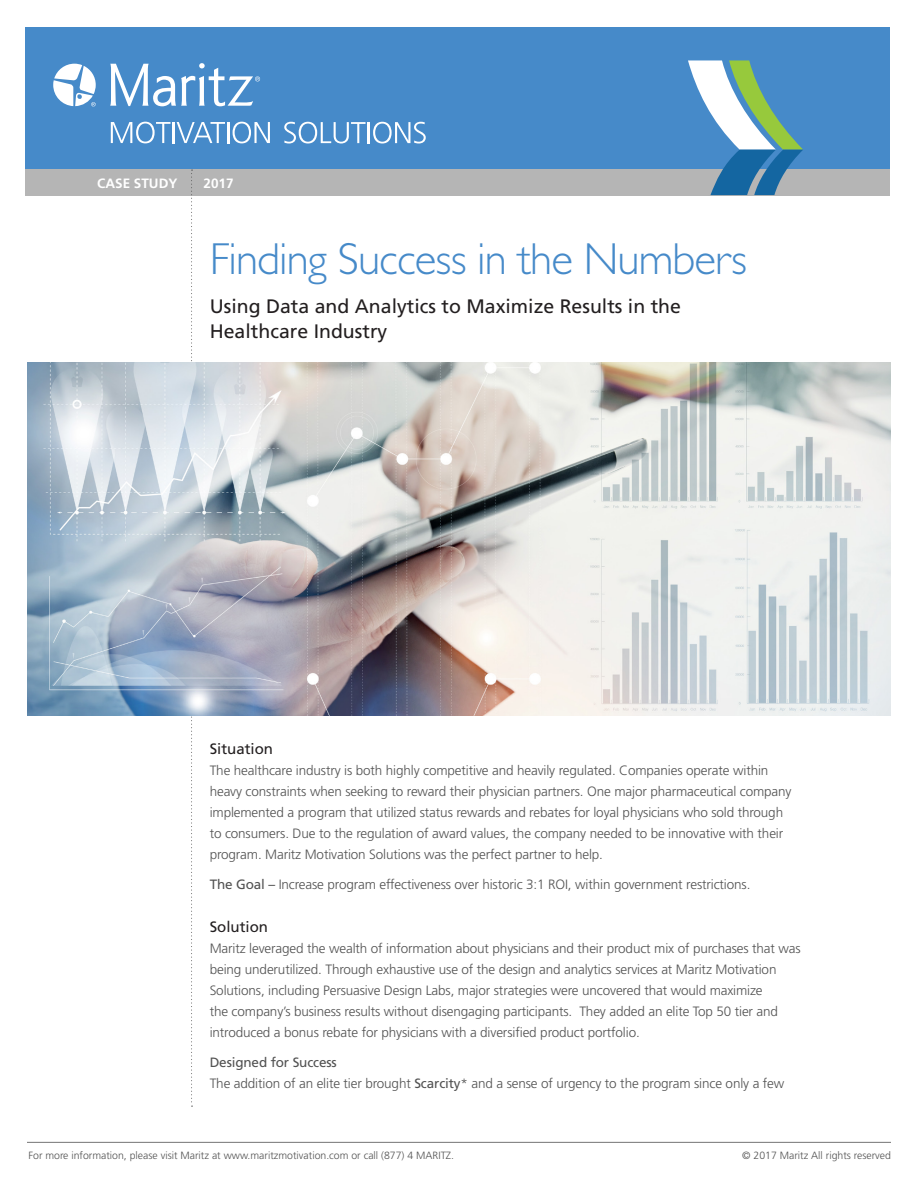
<style>
.page{position:relative;width:918px;height:1188px;background:#fff}
.page>*{position:absolute;margin:0;border:0;box-sizing:border-box;transform-origin:0 0}
.t1{font:300 45px "Gill Sans Std";letter-spacing:-.02em;color:#468ac9}
.Sub1{font:19.5px/25.5px "Frutiger LT Std";color:#231f20}
.Sub2{font:15px "Frutiger LT Std";color:#231f20}
.Body{font:300 13.5px/21px "Frutiger LT Std";letter-spacing:-.01em;color:#525252}
.Body-2{font:13.5px "Frutiger LT Std";letter-spacing:-.01em;color:#525252}
.t2{font:700 13.5px "Frutiger LT Std";color:#fff}
.t3{font:300 10.5px "Frutiger LT Std";color:#525252}
.s1{font-weight:400}
</style>
<div class="page">
<div style="left:26px;top:151px;width:864px;height:44px;background:#b5b5b5"></div>
<div style="left:26px;top:27px;width:864px;height:141px;background:#468ac9"></div>
<svg style="left:111px;top:122px;width:60px;height:21px"></svg>
<hr style="left:173px;top:122px;width:2px;height:21px;background:#fff">
<svg style="left:177px;top:122px;width:48px;height:21px"></svg>
<hr style="left:227px;top:122px;width:2px;height:21px;background:#fff">
<svg style="left:232px;top:122px;width:38px;height:21px"></svg>
<svg style="left:284px;top:122px;width:82px;height:21px"></svg>
<hr style="left:368px;top:122px;width:2px;height:21px;background:#fff">
<svg style="left:373px;top:122px;width:53px;height:21px"></svg>
<svg style="left:110px;top:63px;width:150px;height:43px"></svg>
<svg style="left:53px;top:64px;width:43px;height:43px"></svg>
<svg style="left:688px;top:60px;width:115px;height:135px"></svg>
<svg style="left:191px;top:170px;width:2px;height:937px"></svg>
<hr style="left:27px;top:1142px;width:864px;height:1px;background:#747474">
<img style="left:27px;top:363px;width:864px;height:353px">
<p class="t2" style="left:97px;top:175px;width:82px">CASE STUDY</p>
<p class="t2" style="left:204px;top:175px;width:32px">2017</p>
<p class="t1" style="left:210px;top:233px;width:539px">Finding Success in the Numbers</p>
<p class="Sub1" style="left:210px;top:293px;width:473px">Using Data and Analytics to Maximize Results in the<br>Healthcare Industry</p>
<p class="Sub2" style="left:210px;top:740px;width:65px">Situation</p>
<p class="Body" style="left:210px;top:760px;width:583px">The healthcare industry is both highly competitive and heavily regulated. Companies operate within heavy constraints when seeking to reward their physician partners. One major pharmaceutical company implemented a program that utilized status rewards and rebates for loyal physicians who sold through to consumers. Due to the regulation of award values, the company needed to be innovative with their program. Maritz Motivation Solutions was the perfect partner to help.</p>
<p class="Body" style="left:210px;top:874px;width:542px"><span class="s1">The Goal –</span> Increase program effectiveness over historic 3:1 ROI, within government restrictions.</p>
<p class="Sub2" style="left:210px;top:918px;width:60px">Solution</p>
<p class="Body" style="left:210px;top:938px;width:593px">Maritz leveraged the wealth of information about physicians and their product mix of purchases that was being underutilized. Through exhaustive use of the design and analytics services at Maritz Motivation Solutions, including Persuasive Design Labs, major strategies were uncovered that would maximize<br>the company’s business results without disengaging participants. They added an elite Top 50 tier and introduced a bonus rebate for physicians with a diversified product portfolio.</p>
<p class="Body-2" style="left:210px;top:1055px;width:129px">Designed for Success</p>
<p class="Body" style="left:210px;top:1073px;width:576px">The addition of an elite tier brought <span class="s1">Scarcity</span>* and a sense of urgency to the program since only a few</p>
<p class="t3" style="left:28px;top:1150px;width:427px">For more information, please visit Maritz at www.maritzmotivation.com or call (877) 4 MARITZ.</p>
<p class="t3" style="left:742px;top:1149px;width:150px">© 2017 Maritz All rights reserved</p>
</div>
